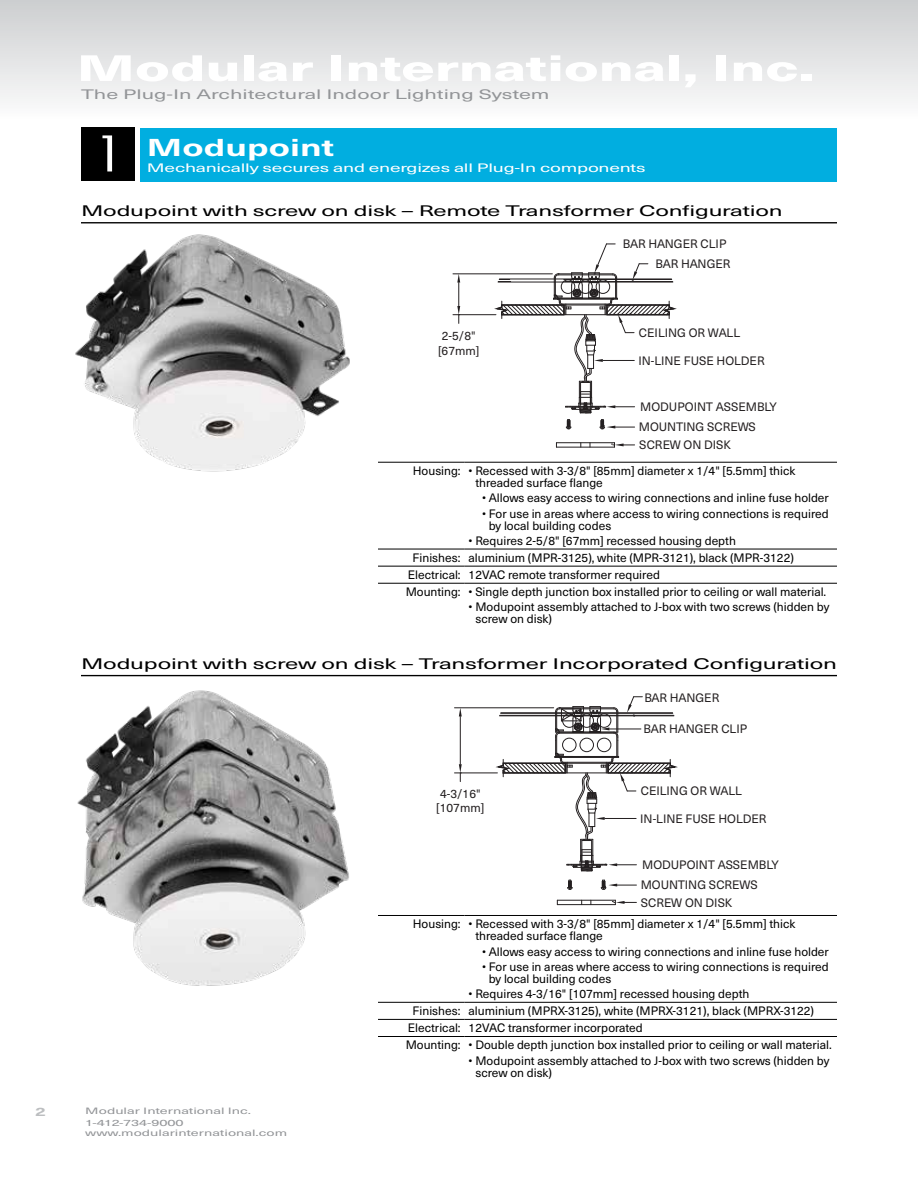
<style>
.page{position:relative;width:918px;height:1188px;background:#fff}
.page>*{position:absolute;margin:0;border:0;box-sizing:border-box;transform-origin:0 0}
.t1{font:54px "Mekanik";color:#fff;scale:1.4 1}
.t2{font:800 36px "Neue Haas Unica W1 G";color:#fff;scale:1.6 1}
.t3{font:700 24px "Neue Haas Unica W1 G";color:#fff;scale:1.5 1}
.t4{font:15px "Neue Haas Unica W1 G";letter-spacing:-.01em;color:#000;scale:1.6 1}
.t5{font:13.5px "Neue Haas Unica W1 G";color:#939598;scale:1.6 1}
.t6{font:12px/12px "Neue Haas Unica W1 G";color:#000}
.t7{font:12px/19.8px "Neue Haas Unica W1 G";color:#231f20}
.t8{font:12px "Neue Haas Unica W1 G";letter-spacing:-.015em;color:#fff;scale:1.6 1}
.t9{font:12px "Neue Haas Unica W1 G";letter-spacing:-.02em;color:#231f20}
.t10{font:700 12px "Neue Haas Unica W1 G";color:#bcbec0;scale:1.5 1}
.t11{font:9px/12px "Neue Haas Unica W1 G";color:#939598;scale:1.6 1}
</style>
<div class="page">
<div style="left:0;top:0;width:918px;height:127px;background:linear-gradient(to bottom,#cccecf,#fff)"></div>
<div style="left:140px;top:128px;width:697px;height:54px;background:#01aee0"></div>
<div style="left:81px;top:127px;width:54px;height:54px;background:#000"></div>
<img style="left:75px;top:234px;width:275px;height:238px">
<img style="left:77px;top:690px;width:272px;height:296px">
<hr style="left:81px;top:222px;width:756px;height:1px;background:#000">
<hr style="left:81px;top:675px;width:756px;height:1px;background:#000">
<hr style="left:378px;top:462px;width:87px;height:1px;background:#000">
<hr style="left:378px;top:549px;width:87px;height:1px;background:#000">
<hr style="left:465px;top:549px;width:372px;height:1px;background:#000">
<hr style="left:378px;top:566px;width:87px;height:1px;background:#000">
<hr style="left:465px;top:566px;width:372px;height:1px;background:#000">
<hr style="left:378px;top:583px;width:87px;height:1px;background:#000">
<hr style="left:465px;top:583px;width:372px;height:1px;background:#000">
<hr style="left:465px;top:462px;width:372px;height:1px;background:#000">
<hr style="left:378px;top:915px;width:87px;height:1px;background:#000">
<hr style="left:378px;top:1002px;width:87px;height:1px;background:#000">
<hr style="left:465px;top:1002px;width:372px;height:1px;background:#000">
<hr style="left:378px;top:1019px;width:87px;height:1px;background:#000">
<hr style="left:465px;top:1019px;width:372px;height:1px;background:#000">
<hr style="left:378px;top:1036px;width:87px;height:1px;background:#000">
<hr style="left:465px;top:1036px;width:372px;height:1px;background:#000">
<hr style="left:465px;top:915px;width:372px;height:1px;background:#000">
<hr style="left:453px;top:274px;width:99px;height:1px;background:#231f20">
<hr style="left:453px;top:314px;width:43px;height:1px;background:#231f20">
<svg style="left:457px;top:274px;width:3px;height:49px"></svg>
<hr style="left:556px;top:447px;width:58px;height:1px;background:#231f20">
<hr style="left:556px;top:442px;width:58px;height:1px;background:#231f20">
<svg style="left:611px;top:443px;width:24px;height:4px"></svg>
<svg style="left:495px;top:243px;width:181px;height:186px"></svg>
<hr style="left:455px;top:708px;width:99px;height:1px;background:#231f20">
<hr style="left:455px;top:773px;width:42px;height:1px;background:#231f20">
<hr style="left:460px;top:716px;width:1px;height:48px;background:#231f20">
<svg style="left:459px;top:708px;width:3px;height:8px"></svg>
<svg style="left:459px;top:764px;width:3px;height:18px"></svg>
<svg style="left:567px;top:880px;width:6px;height:10px"></svg>
<svg style="left:601px;top:880px;width:35px;height:10px"></svg>
<hr style="left:557px;top:904px;width:58px;height:1px;background:#231f20">
<hr style="left:557px;top:900px;width:58px;height:1px;background:#231f20">
<svg style="left:612px;top:900px;width:24px;height:5px"></svg>
<svg style="left:497px;top:696px;width:180px;height:176px"></svg>
<p class="t10" style="left:35px;top:1103px;width:9px">2</p>
<h2 class="t2" style="left:77px;top:40px;width:462px">Modular International, Inc.</h2>
<p class="t5" style="left:81px;top:84px;width:294px">The Plug-In Architectural Indoor Lighting System</p>
<h1 class="t1" style="left:101px;top:127px;width:11px">1</h1>
<h3 class="t3" style="left:147px;top:129px;width:126px">Modupoint</h3>
<p class="t8" style="left:147px;top:159px;width:313px">Mechanically secures and energizes all Plug-In components</p>
<p class="t4" style="left:81px;top:200px;width:440px">Modupoint with screw on disk – Remote Transformer Configuration</p>
<p class="t7" style="left:656px;top:233px;width:76px;text-indent:-33px">BAR HANGER CLIP<br>BAR HANGER</p>
<p class="t7" style="left:438px;top:328px;width:43px;line-height:14.4px;text-align:center">2-5/8" [67mm]</p>
<p class="t7" style="left:639px;top:322px;width:103px">CEILING OR WALL</p>
<p class="t7" style="left:638px;top:351px;width:128px">IN-LINE FUSE HOLDER</p>
<p class="t7" style="left:639px;top:396px;width:140px">MODUPOINT ASSEMBLY<br>MOUNTING SCREWS</p>
<p class="t7" style="left:639px;top:435px;width:93px">SCREW ON DISK</p>
<p class="t6" style="left:475px;top:464px;width:322px;text-indent:-63px">Housing: • Recessed with 3-3/8" [85mm] diameter x 1/4" [5.5mm] thick threaded surface flange</p>
<p class="t6" style="left:482px;top:491px;width:348px">• Allows easy access to wiring connections and inline fuse holder</p>
<p class="t6" style="left:489px;top:507px;width:341px;text-indent:-7px">• For use in areas where access to wiring connections is required by local building codes</p>
<p class="t6" style="left:469px;top:534px;width:269px">• Requires 2-5/8" [67mm] recessed housing depth</p>
<p class="t6" style="left:413px;top:551px;width:383px">Finishes: aluminium (MPR-3125), white (MPR-3121), black (MPR-3122)</p>
<p class="t6" style="left:408px;top:568px;width:254px">Electrical: 12VAC remote transformer required</p>
<p class="t6" style="left:406px;top:585px;width:422px">Mounting: • Single depth junction box installed prior to ceiling or wall material.</p>
<p class="t6" style="left:475px;top:600px;width:355px;text-indent:-7px">• Modupoint assembly attached to J-box with two screws (hidden by screw on disk)</p>
<p class="t4" style="left:81px;top:652px;width:474px">Modupoint with screw on disk – Transformer Incorporated Configuration</p>
<p class="t9" style="left:644px;top:689px;width:76px">BAR HANGER</p>
<p class="t7" style="left:436px;top:786px;width:50px;line-height:14.4px;text-align:center">4-3/16" [107mm]</p>
<p class="t7" style="left:644px;top:718px;width:105px">BAR HANGER CLIP</p>
<p class="t7" style="left:641px;top:780px;width:103px">CEILING OR WALL</p>
<p class="t7" style="left:640px;top:809px;width:128px">IN-LINE FUSE HOLDER</p>
<p class="t7" style="left:641px;top:854px;width:140px">MODUPOINT ASSEMBLY<br>MOUNTING SCREWS</p>
<p class="t7" style="left:641px;top:892px;width:93px">SCREW ON DISK</p>
<p class="t11" style="left:85px;top:1104px;width:105px">Modular International Inc.<br>1-412-734-9000</p>
<p class="t11" style="left:85px;top:1127px;width:128px">www.modularinternational.com</p>
<p class="t6" style="left:475px;top:917px;width:322px;text-indent:-63px">Housing: • Recessed with 3-3/8" [85mm] diameter x 1/4" [5.5mm] thick threaded surface flange</p>
<p class="t6" style="left:482px;top:945px;width:348px">• Allows easy access to wiring connections and inline fuse holder</p>
<p class="t6" style="left:489px;top:960px;width:341px;text-indent:-7px">• For use in areas where access to wiring connections is required by local building codes</p>
<p class="t6" style="left:469px;top:987px;width:282px">• Requires 4-3/16" [107mm] recessed housing depth</p>
<p class="t6" style="left:413px;top:1004px;width:403px">Finishes: aluminium (MPRX-3125), white (MPRX-3121), black (MPRX-3122)</p>
<p class="t6" style="left:408px;top:1021px;width:237px">Electrical: 12VAC transformer incorporated</p>
<p class="t6" style="left:406px;top:1038px;width:427px">Mounting: • Double depth junction box installed prior to ceiling or wall material.</p>
<p class="t6" style="left:475px;top:1054px;width:355px;text-indent:-7px">• Modupoint assembly attached to J-box with two screws (hidden by screw on disk)</p>
</div>
